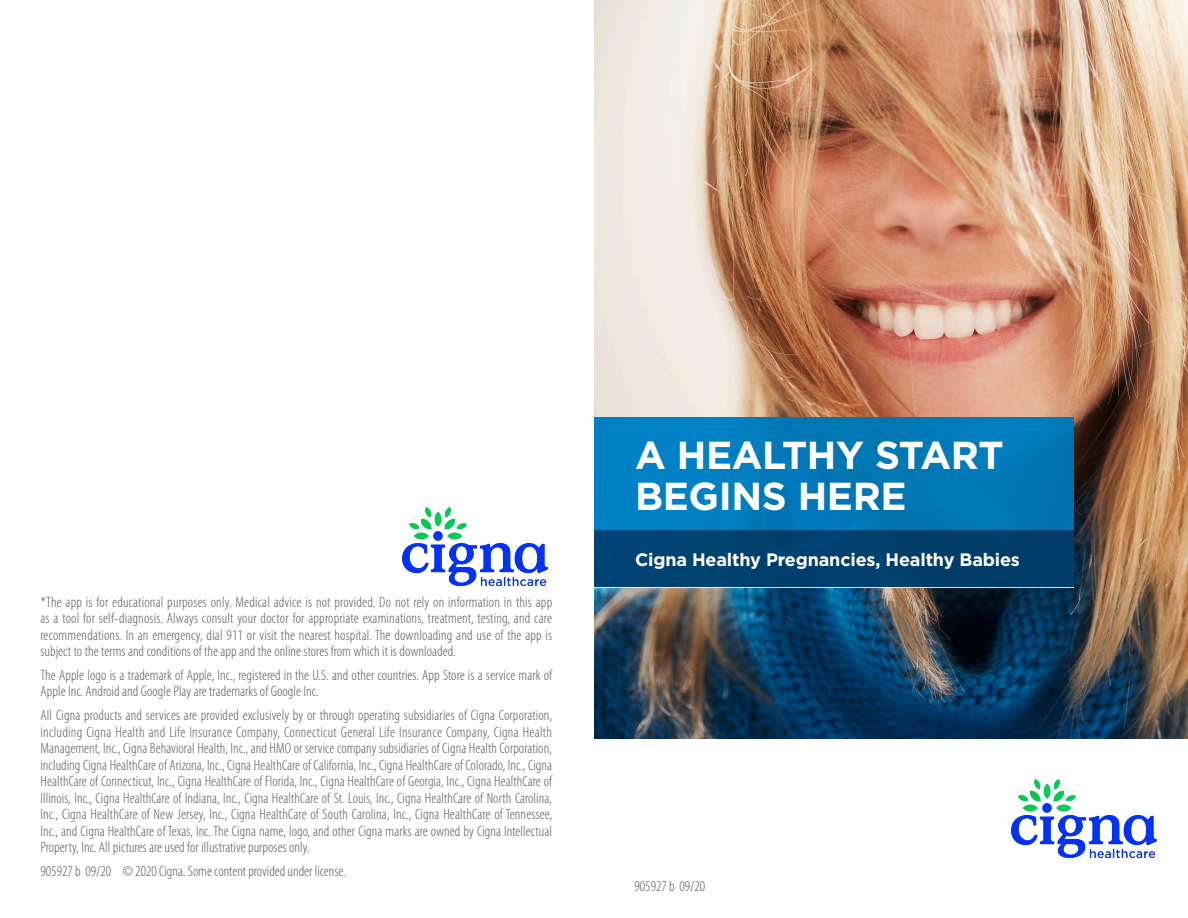
<style>
.page{position:relative;width:1188px;height:918px;background:#fff}
.page>*{position:absolute;margin:0;border:0;box-sizing:border-box;transform-origin:0 0}
.t1{font:700 39px/40.5px "Gotham";letter-spacing:-.01em;color:#fff}
.t2{font:700 18px "Gotham";letter-spacing:-.01em;color:#fff}
.t3{font:300 condensed 15px/16.5px "Myriad Pro";letter-spacing:.005em;color:#57585a;text-align:justify}
</style>
<div class="page">
<img style="left:594px;top:0;width:594px;height:739px">
<div style="left:594px;top:417px;width:480px;height:114px;background:linear-gradient(to right,#0081c5,#0075af)"></div>
<div style="left:594px;top:531px;width:480px;height:56px;background:#00406e"></div>
<img style="left:402px;top:507px;width:146px;height:80px">
<img style="left:1011px;top:779px;width:146px;height:79px">
<p class="t3" style="left:40px;top:594px;width:513px">*The app is for educational purposes only. Medical advice is not provided. Do not rely on information in this app as a tool for self-diagnosis. Always consult your doctor for appropriate examinations, treatment, testing, and care recommendations. In an emergency, dial 911 or visit the nearest hospital. The downloading and use of the app is subject to the terms and conditions of the app and the online stores from which it is downloaded.</p>
<p class="t3" style="left:40px;top:667px;width:513px">The Apple logo is a trademark of Apple, Inc., registered in the U.S. and other countries. App Store is a service mark of<br>Apple Inc. Android and Google Play are trademarks of Google Inc.</p>
<p class="t3" style="left:40px;top:707px;width:513px">All Cigna products and services are provided exclusively by or through operating subsidiaries of Cigna Corporation, including Cigna Health and Life Insurance Company, Connecticut General Life Insurance Company, Cigna Health Management, Inc., Cigna Behavioral Health, Inc., and HMO or service company subsidiaries of Cigna Health Corporation, including Cigna HealthCare of Arizona, Inc., Cigna HealthCare of California, Inc., Cigna HealthCare of Colorado, Inc., Cigna HealthCare of Connecticut, Inc., Cigna HealthCare of Florida, Inc., Cigna HealthCare of Georgia, Inc., Cigna HealthCare of Illinois, Inc., Cigna HealthCare of Indiana, Inc., Cigna HealthCare of St. Louis, Inc., Cigna HealthCare of North Carolina, Inc., Cigna HealthCare of New Jersey, Inc., Cigna HealthCare of South Carolina, Inc., Cigna HealthCare of Tennessee, Inc., and Cigna HealthCare of Texas, Inc. The Cigna name, logo, and other Cigna marks are owned by Cigna Intellectual Property, Inc. All pictures are used for illustrative purposes only.</p>
<p class="t3" style="left:40px;top:863px;width:307px">905927 b 09/20 © 2020 Cigna. Some content provided under license.</p>
<h1 class="t1" style="left:635px;top:435px;width:370px">A HEALTHY START<br>BEGINS HERE</h1>
<p class="t2" style="left:635px;top:548px;width:386px">Cigna Healthy Pregnancies, Healthy Babies</p>
<p class="t3" style="left:634px;top:878px;width:72px">905927 b 09/20</p>
</div>
